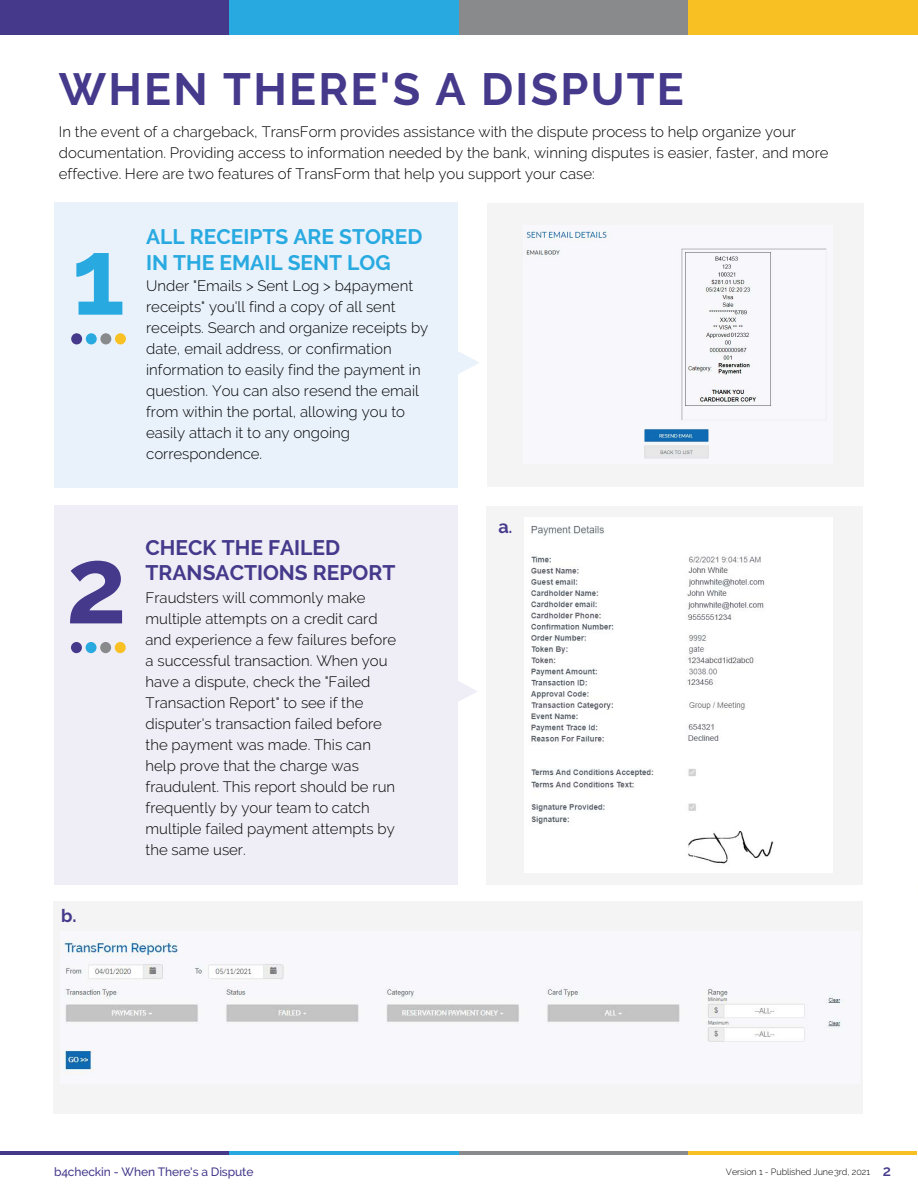
<style>
.page{position:relative;width:918px;height:1188px;background:#fff}
.page>*{position:absolute;margin:0;border:0;box-sizing:border-box;transform-origin:0 0}
.t1{font:700 108px "Raleway";color:#28aae1}
.t2{font:700 108px "Raleway";color:#44398b}
.t3{font:700 45px "Raleway";letter-spacing:.05em;color:#44398b}
.t4{font:700 21px/25.2px "Raleway";color:#28aae1}
.t5{font:700 21px/25.2px "Raleway";color:#44398b}
.t6{font:700 18px "Raleway";color:#44398b}
.t7{font:300 15px/21px "Raleway";color:#000}
.t8{font:500 12px "Raleway";letter-spacing:-.01em;color:#44398b}
.t9{font:300 9px "Raleway";letter-spacing:-.005em;color:#000}
.s1{font-size:15px}
.s2{font-weight:600;font-size:15px;color:#44398b}
</style>
<div class="page">
<div style="left:0;top:0;width:230px;height:35px;background:#44398b"></div>
<div style="left:230px;top:0;width:229px;height:35px;background:#28aae1"></div>
<div style="left:459px;top:0;width:229px;height:35px;background:#888a8b"></div>
<div style="left:688px;top:0;width:230px;height:35px;background:#f8c022"></div>
<hr style="left:0;top:1151px;width:230px;height:4px;background:#44398b">
<hr style="left:230px;top:1151px;width:229px;height:4px;background:#28aae1">
<hr style="left:459px;top:1151px;width:229px;height:4px;background:#888a8b">
<hr style="left:688px;top:1151px;width:230px;height:4px;background:#f8c022">
<div style="left:487px;top:203px;width:376px;height:284px;background:#f5f4f4"></div>
<div style="left:53px;top:901px;width:810px;height:213px;background:#f5f4f4"></div>
<svg style="left:457px;top:646px;width:20px;height:91px"></svg>
<div style="left:54px;top:505px;width:403px;height:379px;background:#efedf5"></div>
<div style="left:54px;top:203px;width:404px;height:285px;background:#e9f2fb"></div>
<svg style="left:458px;top:351px;width:21px;height:23px"></svg>
<div style="left:71px;top:333px;width:11px;height:11px;background:#44398b;border-radius:50%"></div>
<div style="left:86px;top:333px;width:11px;height:11px;background:#28aae1;border-radius:50%"></div>
<div style="left:100px;top:333px;width:11px;height:11px;background:#888a8b;border-radius:50%"></div>
<div style="left:115px;top:333px;width:11px;height:11px;background:#f8c022;border-radius:50%"></div>
<div style="left:71px;top:642px;width:11px;height:11px;background:#44398b;border-radius:50%"></div>
<div style="left:86px;top:642px;width:11px;height:11px;background:#28aae1;border-radius:50%"></div>
<div style="left:100px;top:642px;width:11px;height:11px;background:#888a8b;border-radius:50%"></div>
<div style="left:115px;top:642px;width:11px;height:11px;background:#f8c022;border-radius:50%"></div>
<img style="left:523px;top:231px;width:303px;height:228px">
<img style="left:60px;top:939px;width:781px;height:135px">
<div style="left:487px;top:507px;width:376px;height:378px;background:#f5f4f4"></div>
<img style="left:525px;top:517px;width:308px;height:355px">
<h2 class="t3" style="left:59px;top:63px;width:627px">WHEN THERE'S A DISPUTE</h2>
<p class="t7" style="left:59px;top:122px;width:771px">In the event of a chargeback, TransForm provides assistance with the dispute process to help organize your documentation. Providing access to information needed by the bank, winning disputes is easier, faster, and more effective. Here are two features of TransForm that help you support your case:</p>
<h1 class="t1" style="left:72px;top:215px;width:55px">1</h1>
<h3 class="t4" style="left:146px;top:225px;width:278px">ALL RECEIPTS ARE STORED<br>IN THE EMAIL SENT LOG</h3>
<p class="t7" style="left:146px;top:275px;width:284px">Under "Emails &gt; Sent Log &gt; b4payment receipts" you'll find a copy of all sent receipts. Search and organize receipts by date, email address, or confirmation information to easily find the payment in question. You can also resend the email from within the portal, allowing you to easily attach it to any ongoing correspondence.</p>
<h1 class="t2" style="left:66px;top:524px;width:62px">2</h1>
<p class="t6" style="left:61px;top:905px;width:17px">b.</p>
<h3 class="t5" style="left:146px;top:535px;width:251px">CHECK THE FAILED<br>TRANSACTIONS REPORT</h3>
<p class="t7" style="left:146px;top:587px;width:252px">Fraudsters will commonly make multiple attempts on a credit card and experience a few failures before a successful transaction. When you have a dispute, check the "Failed<br>Transaction Report" to see if the disputer's transaction failed before the payment was made. This can help prove that the charge was fraudulent. This report should be run frequently by your team to catch multiple failed payment attempts by the same user.</p>
<p class="t6" style="left:498px;top:516px;width:15px">a<span class="s1">.</span></p>
<p class="t8" style="left:54px;top:1165px;width:201px">b4checkin - When There's a Dispute</p>
<p class="t9" style="left:726px;top:1167px;width:166px">Version 1 - Published June3rd, 2021 <span class="s2">2</span></p>
</div>
